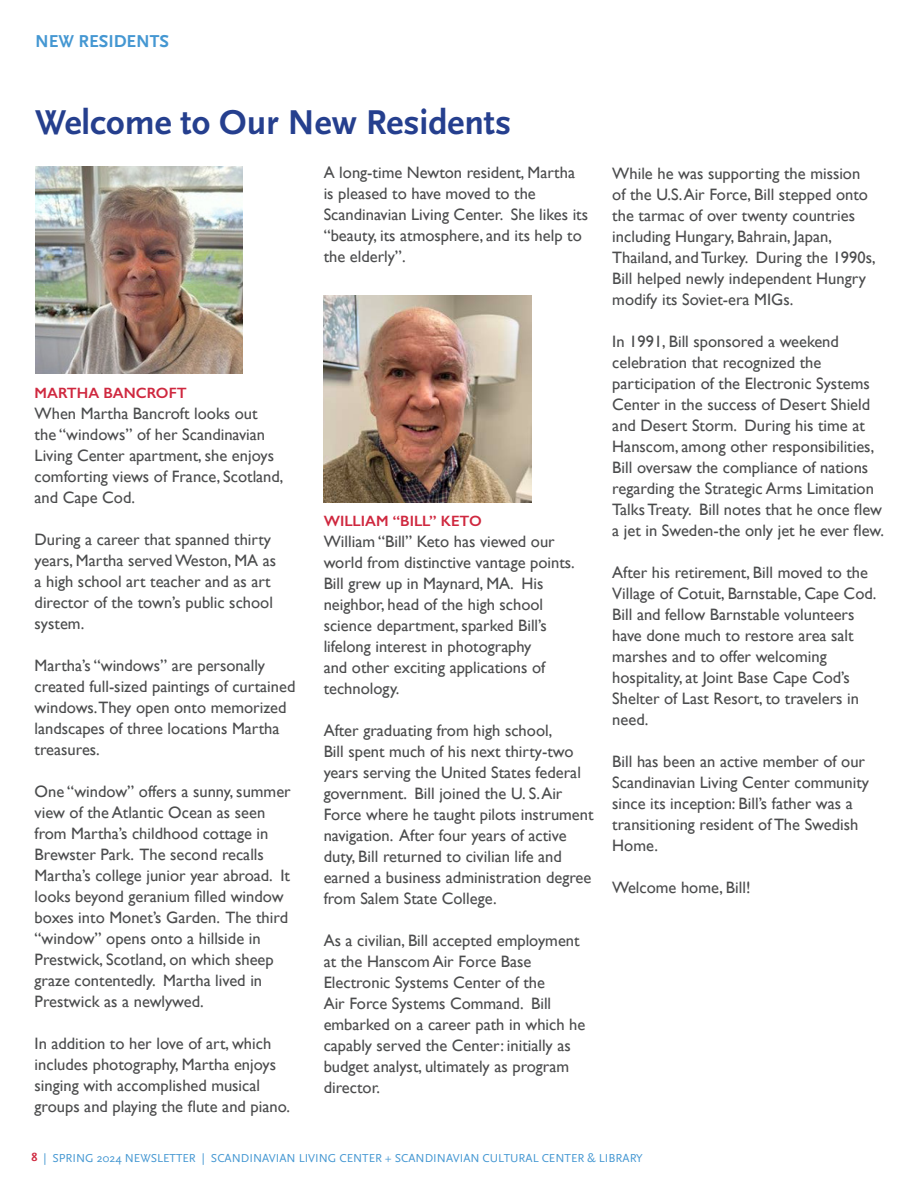
<style>
.page{position:relative;width:918px;height:1188px;background:#fff}
.page>*{position:absolute;margin:0;border:0;box-sizing:border-box;transform-origin:0 0}
.t1{font:700 36px "Scala Sans Pro";color:#253f8e}
.t2{font:700 18px "Scala Sans Pro";color:#4497d2}
.t3{font:16.5px/21px "Gill Sans";color:#4b4c4d}
.t4{font:600 15px "Gill Sans";color:#cf283f}
.t5{font:12px "Scala Sans Pro";color:#4497d2}
.s1{font-weight:700;color:#cf283f}
</style>
<div class="page">
<img style="left:35px;top:166px;width:208px;height:208px">
<img style="left:324px;top:295px;width:207px;height:208px">
<p class="t2" style="left:35px;top:31px;width:136px">NEW RESIDENTS</p>
<p class="t1" style="left:35px;top:101px;width:478px">Welcome to Our New Residents</p>
<p class="t3" style="left:324px;top:161px;width:266px">A long-time Newton resident, Martha is pleased to have moved to the<br>Scandinavian Living Center. She likes its “beauty, its atmosphere, and its help to the elderly”.</p>
<p class="t4" style="left:35px;top:384px;width:154px">MARTHA BANCROFT</p>
<p class="t3" style="left:35px;top:403px;width:250px">When Martha Bancroft looks out<br>the “windows” of her Scandinavian<br>Living Center apartment, she enjoys comforting views of France, Scotland, and Cape Cod.</p>
<p class="t3" style="left:35px;top:529px;width:243px">During a career that spanned thirty years, Martha served Weston, MA as a high school art teacher and as art director of the town’s public school system.</p>
<p class="t3" style="left:35px;top:655px;width:262px">Martha’s “windows” are personally created full-sized paintings of curtained windows.They open onto memorized landscapes of three locations Martha treasures.</p>
<p class="t3" style="left:35px;top:781px;width:258px">One “window” offers a sunny, summer view of the Atlantic Ocean as seen from Martha’s childhood cottage in Brewster Park. The second recalls Martha’s college junior year abroad. It looks beyond geranium filled window boxes into Monet’s Garden. The third “window” opens onto a hillside in Prestwick, Scotland, on which sheep graze contentedly. Martha lived in Prestwick as a newlywed.</p>
<p class="t3" style="left:35px;top:1033px;width:257px">In addition to her love of art, which includes photography, Martha enjoys singing with accomplished musical groups and playing the flute and piano.</p>
<p class="t4" style="left:324px;top:512px;width:160px">WILLIAM “BILL” KETO</p>
<p class="t3" style="left:324px;top:530px;width:253px">William “Bill” Keto has viewed our world from distinctive vantage points.</p>
<p class="t3" style="left:324px;top:572px;width:225px">Bill grew up in Maynard, MA. His neighbor, head of the high school science department, sparked Bill’s lifelong interest in photography and other exciting applications of technology.</p>
<p class="t3" style="left:324px;top:720px;width:271px">After graduating from high school,<br>Bill spent much of his next thirty-two years serving the United States federal government. Bill joined the U. S. Air Force where he taught pilots instrument navigation. After four years of active duty, Bill returned to civilian life and earned a business administration degree from Salem State College.</p>
<p class="t3" style="left:324px;top:930px;width:263px">As a civilian, Bill accepted employment at the Hanscom Air Force Base<br>Electronic Systems Center of the<br>Air Force Systems Command. Bill embarked on a career path in which he capably served the Center: initially as budget analyst, ultimately as program director.</p>
<p class="t3" style="left:612px;top:163px;width:265px">While he was supporting the mission of the U.S. Air Force, Bill stepped onto the tarmac of over twenty countries including Hungary, Bahrain, Japan, Thailand, and Turkey. During the 1990s, Bill helped newly independent Hungry modify its Soviet-era MIGs.</p>
<p class="t3" style="left:612px;top:331px;width:273px">In 1991, Bill sponsored a weekend celebration that recognized the participation of the Electronic Systems Center in the success of Desert Shield and Desert Storm. During his time at Hanscom, among other responsibilities, Bill oversaw the compliance of nations regarding the Strategic Arms Limitation Talks Treaty. Bill notes that he once flew a jet in Sweden-the only jet he ever flew.</p>
<p class="t3" style="left:612px;top:562px;width:266px">After his retirement, Bill moved to the Village of Cotuit, Barnstable, Cape Cod.<br>Bill and fellow Barnstable volunteers have done much to restore area salt marshes and to offer welcoming hospitality, at Joint Base Cape Cod’s Shelter of Last Resort, to travelers in need.</p>
<p class="t3" style="left:612px;top:751px;width:258px">Bill has been an active member of our<br>Scandinavian Living Center community since its inception: Bill’s father was a transitioning resident of The Swedish<br>Home.</p>
<p class="t3" style="left:612px;top:877px;width:140px">Welcome home, Bill!</p>
<p class="t5" style="left:32px;top:1152px;width:613px"><span class="s1">8</span> | SPRING 2024 NEWSLETTER | SCANDINAVIAN LIVING CENTER + SCANDINAVIAN CULTURAL CENTER &amp; LIBRARY</p>
</div>
